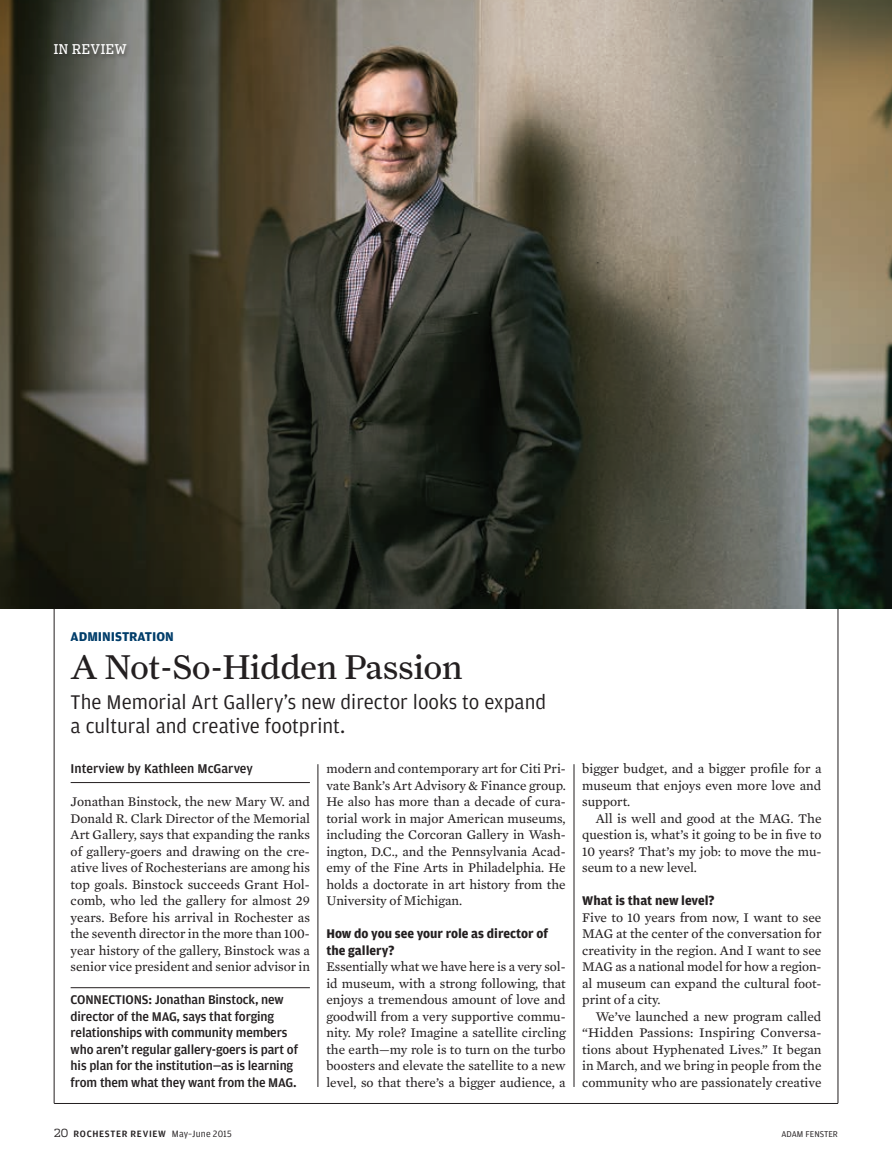
<style>
.page{position:relative;width:892px;height:1162px;background:#fff}
.page>*{position:absolute;margin:0;border:0;box-sizing:border-box;transform-origin:0 0}
.t1{font:34.5px "Farnham Display";color:#231f20}
.t2{font:21px/24px "Amplitude";color:#231f20}
.t3{font:13.5px/16.5px "Mercury Text G2";color:#231f20;text-align:justify}
.t4{font:500 13.5px "Amplitude";color:#231f20}
.t5{font:700 13.5px "Amplitude";color:#003d6a}
.t6{font:13.5px "Dispatch Cond";letter-spacing:.035em;color:#fff}
.t7{font:500 13.35px/16.5px "Amplitude";letter-spacing:-.01em;color:#231f20}
.t8{font:700 13.35px/16.5px "Amplitude";color:#231f20}
.t9{font:500 9.75px "Amplitude";letter-spacing:.065em;color:#231f20}
.t10{font:9px "Amplitude";color:#231f20}
.s1{font-family:"Dispatch";font-weight:300;font-size:11.25px}
.s2{font-weight:400}
</style>
<div class="page">
<hr style="left:54px;top:0;width:1px;height:1102px;background:#231f20">
<hr style="left:54px;top:1102px;width:783px;height:1px;background:#231f20">
<hr style="left:837px;top:54px;width:1px;height:1048px;background:#231f20">
<hr style="left:573px;top:764px;width:1px;height:322px;background:#231f20">
<hr style="left:317px;top:764px;width:1px;height:322px;background:#231f20">
<hr style="left:71px;top:782px;width:239px;height:1px;background:#231f20">
<img style="left:0;top:0;width:891px;height:608px">
<hr style="left:71px;top:987px;width:239px;height:1px;background:#231f20">
<div style="left:53px;top:43px;width:79px;height:16px;background:#231f20;opacity:.4"></div>
<p class="t6" style="left:54px;top:41px;width:74px">IN REVIEW</p>
<p class="t5" style="left:71px;top:629px;width:105px">ADMINISTRATION</p>
<p class="t1" style="left:71px;top:646px;width:393px">A Not-So-Hidden Passion</p>
<p class="t2" style="left:71px;top:689px;width:477px">The Memorial Art Gallery’s new director looks to expand a cultural and creative footprint.</p>
<p class="t4" style="left:71px;top:761px;width:184px">Interview by Kathleen McGarvey</p>
<p class="t3" style="left:71px;top:792px;width:241px">Jonathan Binstock, the new Mary W. and Donald R. Clark Director of the Memorial Art Gallery, says that expanding the ranks of gallery-goers and drawing on the cre&shy;ative lives of Rochesterians are among his top goals. Binstock succeeds Grant Hol&shy;comb, who led the gallery for almost 29 years. Before his arrival in Rochester as the seventh director in the more than 100- year history of the gallery, Binstock was a senior vice president and senior advisor in</p>
<p class="t3" style="left:326px;top:759px;width:241px">modern and contemporary art for Citi Pri&shy;vate Bank’s Art Advisory &amp; Finance group.<br>He also has more than a decade of cura&shy;torial work in major American museums, including the Corcoran Gallery in Wash&shy;ington, D.C., and the Pennsylvania Acad&shy;emy of the Fine Arts in Philadelphia. He holds a doctorate in art history from the University of Michigan.</p>
<p class="t8" style="left:326px;top:925px;width:223px">How do you see your role as director of the gallery?</p>
<p class="t3" style="left:326px;top:957px;width:241px">Essentially what we have here is a very sol&shy;id museum, with a strong following, that enjoys a tremendous amount of love and goodwill from a very supportive commu&shy;nity. My role? Imagine a satellite circling the earth—my role is to turn on the turbo boosters and elevate the satellite to a new level, so that there’s a bigger audience, a</p>
<p class="t7" style="left:71px;top:991px;width:229px">CONNECTIONS: Jonathan Binstock, new director of the MAG, says that forging relationships with community members who aren’t regular gallery-goers is part of his plan for the institution—as is learning from them what they want from the MAG.</p>
<p class="t3" style="left:582px;top:759px;width:241px">bigger budget, and a bigger profile for a</p>
<p class="t3" style="left:582px;top:776px;width:240px">museum that enjoys even more love and</p>
<p class="t3" style="left:582px;top:792px;width:50px">support.</p>
<p class="t3" style="left:595px;top:809px;width:227px">All is well and good at the MAG. The</p>
<p class="t3" style="left:582px;top:825px;width:241px">question is, what’s it going to be in five to</p>
<p class="t3" style="left:582px;top:842px;width:241px">10 years? That’s my job: to move the mu-</p>
<p class="t3" style="left:582px;top:858px;width:116px">seum to a new level.</p>
<p class="t8" style="left:582px;top:892px;width:134px">What is that new level?</p>
<p class="t3" style="left:582px;top:908px;width:241px">Five to 10 years from now, I want to see</p>
<p class="t3" style="left:582px;top:924px;width:241px">MAG at the center of the conversation for</p>
<p class="t3" style="left:582px;top:941px;width:241px">creativity in the region. And I want to see</p>
<p class="t3" style="left:582px;top:957px;width:240px">MAG as a national model for how a region-</p>
<p class="t3" style="left:582px;top:974px;width:241px">al museum can expand the cultural foot-</p>
<p class="t3" style="left:582px;top:990px;width:80px">print of a city.</p>
<p class="t3" style="left:595px;top:1007px;width:227px">We’ve launched a new program called</p>
<p class="t3" style="left:582px;top:1023px;width:240px">“Hidden Passions: Inspiring Conversa-</p>
<p class="t3" style="left:582px;top:1040px;width:240px">tions about Hyphenated Lives.” It began</p>
<p class="t3" style="left:582px;top:1056px;width:241px">in March, and we bring in people from the</p>
<p class="t3" style="left:582px;top:1073px;width:241px">community who are passionately creative</p>
<p class="t9" style="left:54px;top:1127px;width:179px"><span class="s1">20</span> ROCHESTER REVIEW <span class="s2">May–June 2015</span></p>
<p class="t10" style="left:781px;top:1128px;width:58px">ADAM FENSTER</p>
</div>
